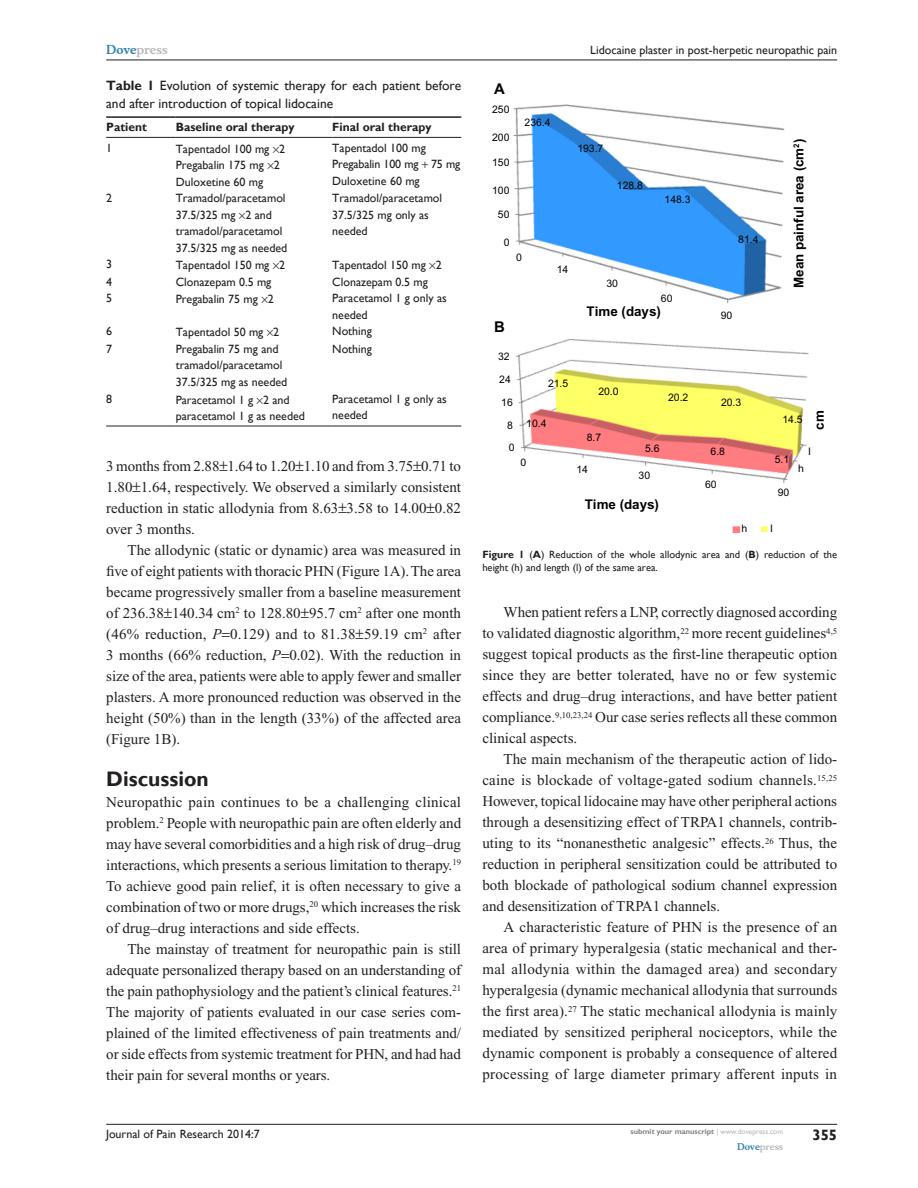
<style>
.page{position:relative;width:918px;height:1188px;background:#fff}
.page>*{position:absolute;margin:0;border:0;box-sizing:border-box;transform-origin:0 0}
.t1{font:700 21px "Gill Sans";color:#231f20}
.Tx{font:15px/21px "Times New Roman";color:#231f20;text-align:justify}
.TxF{font:15px/21px "Times New Roman";color:#231f20;text-align:justify}
.RunFolio-R{font:700 15px "Gill Sans";color:#231f20}
.t2{font:700 14.85px "Arial";color:#000}
.TN_TT{font:13.5px/18px "Gill Sans";color:#231f20}
.t3{font:700 13.35px "Arial";color:#000}
.TB{font:12px/16.5px "Gill Sans";color:#231f20}
.RunH-R{font:12px "Gill Sans";color:#231f20}
.TCH{font:700 12px "Gill Sans";color:#231f20}
.RunF-R{font:12px "Gill Sans";color:#231f20}
.RunH-Brand-R{font:700 12px "Musee";color:#b8b9bc}
.FC{font:10.5px/13.5px "Gill Sans";color:#231f20}
.t4{font:10.35px "Arial";color:#000}
.RunF-Brand-R{font:700 9px "Musee";color:#b8b9bc}
.RunF-SubmityourMS-R{font:700 7.5px "Gill Sans";color:#808285}
.s1{color:#3485ae}
.s2{font-weight:700}
.s3{font-style:italic}
.s4{font-weight:400;color:#b8b9bc}
</style>
<div class="page">
<hr style="left:106px;top:1124px;width:731px;height:1px;background:#231f20">
<hr style="left:106px;top:60px;width:731px;height:1px;background:#231f20">
<hr style="left:106px;top:137px;width:70px;height:1px;background:#231f20">
<hr style="left:176px;top:137px;width:156px;height:1px;background:#231f20">
<hr style="left:332px;top:137px;width:129px;height:1px;background:#231f20">
<hr style="left:106px;top:426px;width:70px;height:1px;background:#231f20">
<hr style="left:176px;top:426px;width:156px;height:1px;background:#231f20">
<hr style="left:332px;top:426px;width:129px;height:1px;background:#231f20">
<hr style="left:106px;top:116px;width:70px;height:2px;background:#231f20">
<hr style="left:176px;top:116px;width:156px;height:2px;background:#231f20">
<hr style="left:332px;top:116px;width:129px;height:2px;background:#231f20">
<img style="left:513px;top:105px;width:296px;height:427px">
<p class="RunH-Brand-R" style="left:106px;top:43px;width:63px"><span class="s1">Dove</span>press</p>
<p class="TN_TT" style="left:106px;top:77px;width:357px"><span class="s2">Table 1</span> Evolution of systemic therapy for each patient before and after introduction of topical lidocaine</p>
<p class="TCH" style="left:106px;top:120px;width:42px">Patient</p>
<p class="TCH" style="left:176px;top:120px;width:120px">Baseline oral therapy</p>
<p class="TCH" style="left:332px;top:120px;width:101px">Final oral therapy</p>
<p class="TB" style="left:106px;top:140px;width:7px">1</p>
<p class="TB" style="left:176px;top:141px;width:111px">Tapentadol 100 mg 2<br>Pregabalin 175 mg 2<br>Duloxetine 60 mg</p>
<p class="TB" style="left:332px;top:140px;width:130px">Tapentadol 100 mg<br>Pregabalin 100 mg 75 mg<br>Duloxetine 60 mg</p>
<p class="TB" style="left:106px;top:190px;width:7px">2</p>
<p class="TB" style="left:176px;top:190px;width:113px">Tramadol/paracetamol<br>37.5/325 mg 2 and tramadol/paracetamol<br>37.5/325 mg as needed</p>
<p class="TB" style="left:332px;top:190px;width:111px">Tramadol/paracetamol<br>37.5/325 mg only as needed</p>
<p class="TB" style="left:106px;top:256px;width:7px">3</p>
<p class="TB" style="left:176px;top:257px;width:111px">Tapentadol 150 mg 2</p>
<p class="TB" style="left:332px;top:257px;width:111px">Tapentadol 150 mg 2</p>
<p class="TB" style="left:106px;top:274px;width:7px">4</p>
<p class="TB" style="left:176px;top:274px;width:97px">Clonazepam 0.5 mg</p>
<p class="TB" style="left:332px;top:274px;width:97px">Clonazepam 0.5 mg</p>
<p class="TB" style="left:106px;top:290px;width:7px">5</p>
<p class="TB" style="left:176px;top:291px;width:100px">Pregabalin 75 mg 2</p>
<p class="TB" style="left:332px;top:290px;width:116px">Paracetamol 1 g only as needed</p>
<p class="TB" style="left:106px;top:323px;width:7px">6</p>
<p class="TB" style="left:176px;top:324px;width:105px">Tapentadol 50 mg 2</p>
<p class="TB" style="left:332px;top:323px;width:41px">Nothing</p>
<p class="TB" style="left:106px;top:341px;width:7px">7</p>
<p class="TB" style="left:176px;top:341px;width:113px">Pregabalin 75 mg and tramadol/paracetamol<br>37.5/325 mg as needed</p>
<p class="TB" style="left:332px;top:341px;width:41px">Nothing</p>
<p class="TB" style="left:106px;top:390px;width:7px">8</p>
<p class="TB" style="left:176px;top:391px;width:131px">Paracetamol 1 g 2 and paracetamol 1 g as needed</p>
<p class="TB" style="left:332px;top:390px;width:116px">Paracetamol 1 g only as needed</p>
<p class="Tx" style="left:106px;top:455px;width:356px">3 months from 2.88 1.64 to 1.20 1.10 and from 3.75 0.71 to 1.80 1.64, respectively. We observed a similarly consistent reduction in static allodynia from 8.63 3.58 to 14.00 0.82 over 3 months.</p>
<p class="Tx" style="left:106px;top:539px;width:356px;text-indent:21px">The allodynic (static or dynamic) area was measured in five of eight patients with thoracic PHN (Figure 1A). The area became progressively smaller from a baseline measurement of 236.38 140.34 cm<sup>2</sup> to 128.80 95.7 cm<sup>2</sup> after one month (46% reduction, <span class="s3">P</span> 0.129) and to 81.38 59.19 cm<sup>2</sup> after 3 months (66% reduction, <span class="s3">P</span> 0.02). With the reduction in size of the area, patients were able to apply fewer and smaller plasters. A more pronounced reduction was observed in the height (50%) than in the length (33%) of the affected area (Figure 1B).</p>
<h1 class="t1" style="left:106px;top:766px;width:104px">Discussion</h1>
<p class="TxF" style="left:106px;top:791px;width:356px">Neuropathic pain continues to be a challenging clinical problem.<sup>2</sup> People with neuropathic pain are often elderly and may have several comorbidities and a high risk of drug–drug interactions, which presents a serious limitation to therapy.<sup>19<br></sup>To achieve good pain relief, it is often necessary to give a combination of two or more drugs,<sup>20</sup> which increases the risk of drug–drug interactions and side effects.</p>
<p class="Tx" style="left:106px;top:938px;width:356px;text-indent:21px">The mainstay of treatment for neuropathic pain is still adequate personalized therapy based on an understanding of the pain pathophysiology and the patient’s clinical features.<sup>21<br></sup>The majority of patients evaluated in our case series com&shy;plained of the limited effectiveness of pain treatments and/ or side effects from systemic treatment for PHN, and had had their pain for several months or years.</p>
<p class="RunH-R" style="left:590px;top:43px;width:248px">Lidocaine plaster in post-herpetic neuropathic pain</p>
<p class="t2" style="left:494px;top:80px;width:12px">A</p>
<p class="t4" style="left:492px;top:104px;width:19px">250</p>
<p class="t4" style="left:492px;top:131px;width:19px">200</p>
<p class="t4" style="left:492px;top:156px;width:19px">150</p>
<p class="t4" style="left:492px;top:184px;width:19px">100</p>
<p class="t4" style="left:498px;top:209px;width:13px">50</p>
<p class="t4" style="left:504px;top:236px;width:7px">0</p>
<p class="t4" style="left:525px;top:117px;width:28px">236.4</p>
<p class="t4" style="left:516px;top:251px;width:7px">0</p>
<p class="t2" style="left:494px;top:318px;width:12px">B</p>
<p class="t4" style="left:557px;top:263px;width:13px">14</p>
<p class="t4" style="left:498px;top:350px;width:13px">32</p>
<p class="t4" style="left:499px;top:374px;width:13px">24</p>
<p class="t4" style="left:501px;top:396px;width:13px">16</p>
<p class="t4" style="left:507px;top:419px;width:7px">8</p>
<p class="t4" style="left:509px;top:441px;width:7px">0</p>
<p class="t4" style="left:548px;top:378px;width:22px">21.5</p>
<p class="t4" style="left:526px;top:418px;width:22px">10.4</p>
<p class="t4" style="left:520px;top:456px;width:7px">0</p>
<p class="t4" style="left:577px;top:143px;width:28px">193.7</p>
<p class="t4" style="left:617px;top:179px;width:28px">128.8</p>
<p class="t4" style="left:665px;top:194px;width:28px">148.3</p>
<p class="t4" style="left:606px;top:277px;width:13px">30</p>
<p class="t4" style="left:661px;top:293px;width:13px">60</p>
<p class="t3" style="left:587px;top:303px;width:76px">Time (days)</p>
<p class="t4" style="left:598px;top:386px;width:22px">20.0</p>
<p class="t4" style="left:668px;top:391px;width:22px">20.2</p>
<p class="t4" style="left:587px;top:432px;width:16px">8.7</p>
<p class="t4" style="left:576px;top:463px;width:13px">14</p>
<p class="t4" style="left:645px;top:443px;width:16px">5.6</p>
<p class="t4" style="left:639px;top:470px;width:13px">30</p>
<p class="t3" style="left:585px;top:496px;width:76px">Time (days)</p>
<p class="t4" style="left:738px;top:234px;width:22px">81.4</p>
<p class="t4" style="left:721px;top:309px;width:13px">90</p>
<p class="t3" style="left:791px;top:288px;width:151px;rotate:-90deg">Mean painful area (cm<sup>2</sup>)</p>
<p class="t4" style="left:721px;top:396px;width:22px">20.3</p>
<p class="t4" style="left:711px;top:446px;width:16px">6.8</p>
<p class="t4" style="left:705px;top:479px;width:13px">60</p>
<p class="t4" style="left:741px;top:523px;width:7px">h</p>
<p class="t4" style="left:783px;top:413px;width:22px">14.5</p>
<p class="t3" style="left:811px;top:430px;width:21px;rotate:-90deg">cm</p>
<p class="t4" style="left:775px;top:454px;width:16px">5.1</p>
<p class="t4" style="left:778px;top:487px;width:13px">90</p>
<p class="t4" style="left:808px;top:445px;width:4px">I</p>
<p class="t4" style="left:798px;top:463px;width:7px">h</p>
<p class="t4" style="left:770px;top:523px;width:4px">I</p>
<p class="FC" style="left:482px;top:548px;width:356px"><span class="s2">Figure 1</span> (<span class="s2">A</span>) Reduction of the whole allodynic area and (<span class="s2">B</span>) reduction of the height (h) and length (l) of the same area.</p>
<p class="Tx" style="left:482px;top:602px;width:356px;text-indent:21px">When patient refers a LNP, correctly diagnosed according to validated diagnostic algorithm,<sup>22</sup> more recent guidelines<sup>4,5 </sup>suggest topical products as the first-line therapeutic option since they are better tolerated, have no or few systemic effects and drug–drug interactions, and have better patient compliance.<sup>9,10,23,24</sup> Our case series reflects all these common clinical aspects.</p>
<p class="Tx" style="left:482px;top:749px;width:356px;text-indent:21px">The main mechanism of the therapeutic action of lido&shy;caine is blockade of voltage-gated sodium channels.<sup>15,25<br></sup>However, topical lidocaine may have other peripheral actions through a desensitizing effect of TRPA1 channels, contrib&shy;uting to its “nonanesthetic analgesic” effects.<sup>26</sup> Thus, the reduction in peripheral sensitization could be attributed to both blockade of pathological sodium channel expression and desensitization of TRPA1 channels.</p>
<p class="Tx" style="left:482px;top:917px;width:357px;text-indent:21px">A characteristic feature of PHN is the presence of an area of primary hyperalgesia (static mechanical and ther&shy;mal allodynia within the damaged area) and secondary hyperalgesia (dynamic mechanical allodynia that surrounds the first area).<sup>27</sup> The static mechanical allodynia is mainly mediated by sensitized peripheral nociceptors, while the dynamic component is probably a consequence of altered processing of large diameter primary afferent inputs in</p>
<p class="RunF-R" style="left:106px;top:1127px;width:155px">Journal of Pain Research 2014:7</p>
<p class="RunF-SubmityourMS-R" style="left:631px;top:1127px;width:154px">submit your manuscript <span class="s4">| www.dovepress.com</span></p>
<p class="RunF-Brand-R" style="left:737px;top:1141px;width:48px"><span class="s1">Dove</span>press</p>
<p class="RunFolio-R" style="left:812px;top:1126px;width:26px">355</p>
</div>
